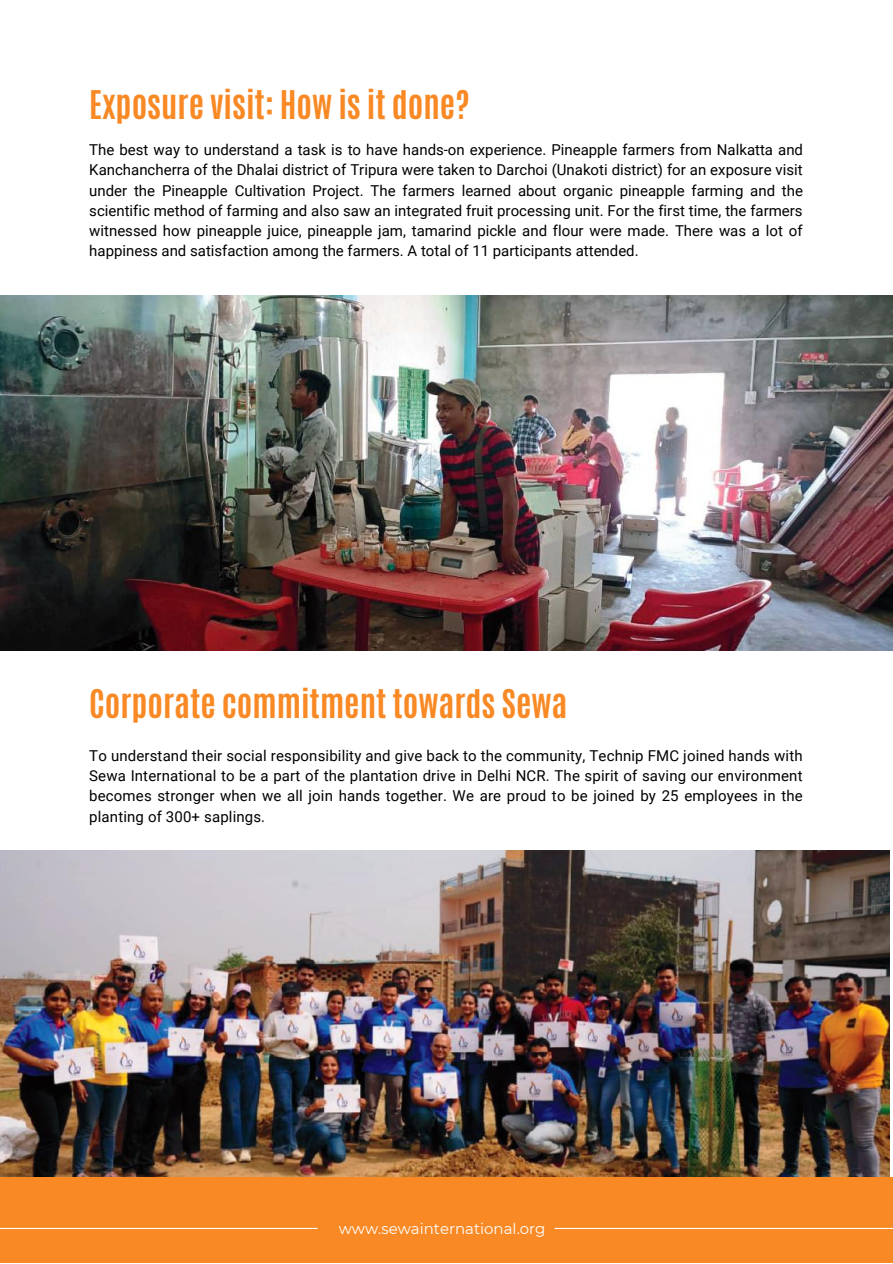
<style>
.page{position:relative;width:893px;height:1264px;background:#fff}
.page>*{position:absolute;margin:0;border:0;box-sizing:border-box;transform-origin:0 0}
.t1{font:700 33px "Antonio";color:#f98924}
.t2{font:15px/20.2px "Roboto";letter-spacing:.005em;color:#000;text-align:justify}
.t3{font:15px "Montserrat";color:#fff}
</style>
<div class="page">
<div style="left:0;top:1176px;width:892px;height:86px;background:#f98924"></div>
<hr style="left:0;top:1227px;width:317px;height:1px;background:#fff">
<hr style="left:554px;top:1227px;width:338px;height:1px;background:#fff">
<img style="left:0;top:295px;width:892px;height:355px">
<img style="left:0;top:850px;width:889px;height:326px">
<h1 class="t1" style="left:89px;top:81px;width:382px">Exposure visit: How is it done?</h1>
<p class="t2" style="left:89px;top:140px;width:715px">The best way to understand a task is to have hands-on experience. Pineapple farmers from Nalkatta and Kanchancherra of the Dhalai district of Tripura were taken to Darchoi (Unakoti district) for an exposure visit under the Pineapple Cultivation Project. The farmers learned about organic pineapple farming and the scientific method of farming and also saw an integrated fruit processing unit. For the first time, the farmers witnessed how pineapple juice, pineapple jam, tamarind pickle and flour were made. There was a lot of happiness and satisfaction among the farmers. A total of 11 participants attended.</p>
<h1 class="t1" style="left:89px;top:680px;width:479px">Corporate commitment towards Sewa</h1>
<p class="t2" style="left:89px;top:745px;width:715px">To understand their social responsibility and give back to the community, Technip FMC joined hands with Sewa International to be a part of the plantation drive in Delhi NCR. The spirit of saving our environment becomes stronger when we all join hands together. We are proud to be joined by 25 employees in the planting of 300+ saplings.</p>
<p class="t3" style="left:338px;top:1218px;width:208px">www.sewainternational.org</p>
</div>
